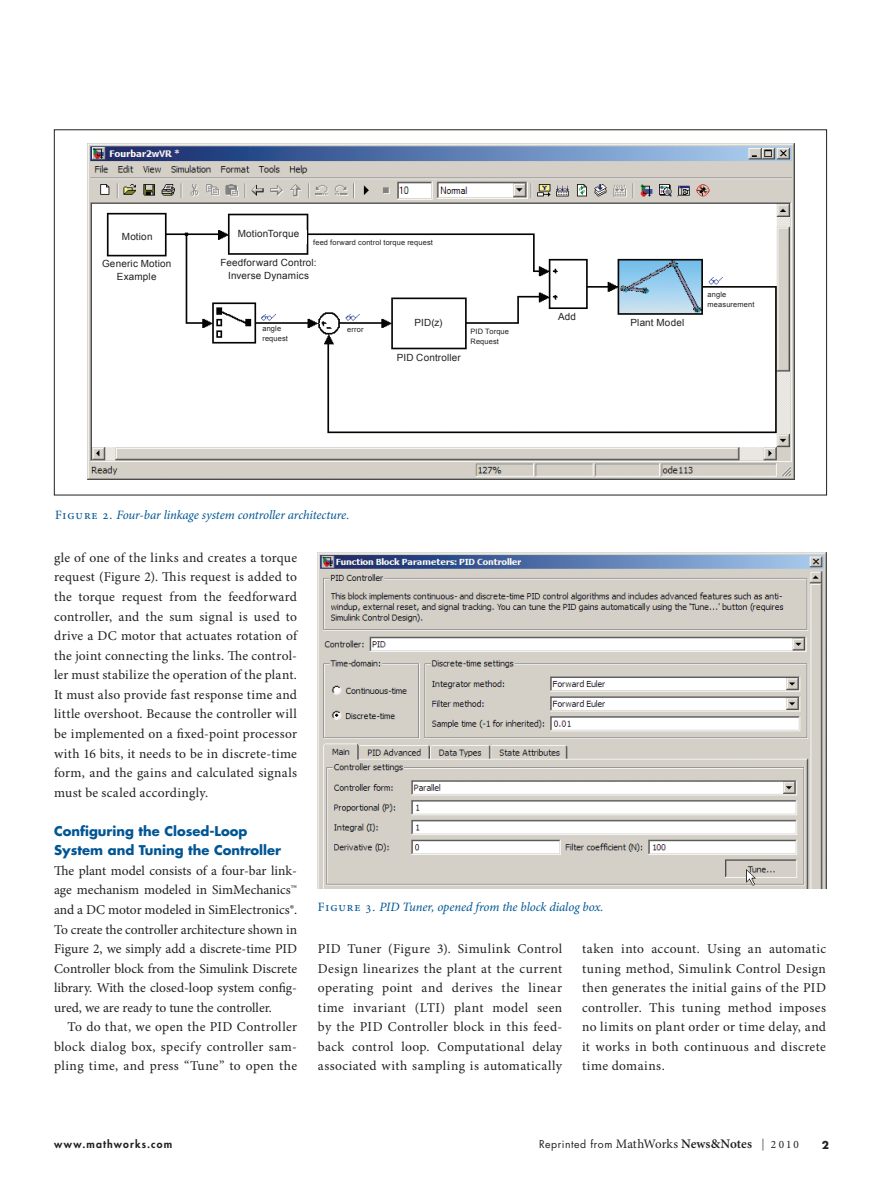
<style>
.page{position:relative;width:891px;height:1188px;background:#fff}
.page>*{position:absolute;margin:0;border:0;box-sizing:border-box;transform-origin:0 0}
.Final_body_copy{font:13.5px/19.5px "Minion Pro";letter-spacing:.025em;color:#231f20;text-align:justify}
.Final_Body_First_Par{font:13.5px/19.5px "Minion Pro";color:#231f20;text-align:justify}
.Final_Subhead{font:700 13.2px/19.5px "Futura Std";color:#005594}
.t1{font:italic 12.75px "Minion Pro";letter-spacing:-.01em;color:#005594}
.t2{font:10.5px "Futura Std";letter-spacing:.055em;color:#231f20}
.t3{font:800 10.5px "Futura Std";letter-spacing:.11em;color:#231f20}
.Final_body_copy-2{font:700 10.5px "Futura Std";color:#231f20}
.intro{font:9.9px "Arial";letter-spacing:.02em;color:#231f20}
.intro-2{font:7.35px/9.9px "Arial";letter-spacing:.02em;color:#231f20}
.s1{font-style:normal}
.s2{font-family:"Minion Pro";font-size:12.9px}
.s3{font-family:"Minion Pro";font-weight:600;font-size:13.2px}
.s4{font-weight:300;font-size:12px}
.s5{font-family:"Minion Pro";font-size:11.25px}
</style>
<div class="page">
<img style="left:318px;top:552px;width:508px;height:336px">
<img style="left:88px;top:144px;width:707px;height:336px">
<div style="left:552px;top:313px;width:30px;height:14px;background:#fff"></div>
<div style="left:620px;top:315px;width:75px;height:15px;background:#fff"></div>
<div style="left:708px;top:289px;width:60px;height:21px;background:#fff"></div>
<div style="left:471px;top:326px;width:53px;height:21px;background:#fff"></div>
<div style="left:361px;top:354px;width:135px;height:20px;background:#fff"></div>
<div style="left:402px;top:310px;width:53px;height:25px;background:#fff"></div>
<div style="left:262px;top:326px;width:41px;height:22px;background:#fff"></div>
<div style="left:347px;top:327px;width:21px;height:8px;background:#fff"></div>
<div style="left:313px;top:237px;width:147px;height:10px;background:#fff"></div>
<div style="left:201px;top:259px;width:135px;height:25px;background:#fff"></div>
<div style="left:99px;top:260px;width:76px;height:27px;background:#fff"></div>
<div style="left:110px;top:229px;width:54px;height:14px;background:#fff"></div>
<div style="left:231px;top:230px;width:75px;height:14px;background:#fff"></div>
<p class="intro" style="left:122px;top:230px;width:32px">Motion</p>
<p class="intro" style="left:238px;top:228px;width:63px">MotionTorque</p>
<p class="intro-2" style="left:313px;top:237px;width:121px">feed forward control torque request</p>
<p class="intro" style="left:221px;top:256px;width:98px">Feedforward Control:</p>
<p class="intro" style="left:228px;top:269px;width:82px">Inverse Dynamics</p>
<p class="intro" style="left:102px;top:257px;width:71px">Generic Motion</p>
<p class="intro" style="left:117px;top:270px;width:41px">Example</p>
<p class="intro-2" style="left:262px;top:324px;width:27px">angle request</p>
<p class="intro-2" style="left:347px;top:325px;width:18px">error</p>
<p class="intro" style="left:414px;top:316px;width:30px">PID(z)</p>
<p class="intro" style="left:397px;top:351px;width:66px">PID Controller</p>
<p class="intro-2" style="left:471px;top:327px;width:40px">PID Torque</p>
<p class="intro-2" style="left:471px;top:336px;width:30px">Request</p>
<p class="intro" style="left:558px;top:310px;width:19px">Add</p>
<p class="intro" style="left:631px;top:316px;width:55px">Plant Model</p>
<p class="intro-2" style="left:708px;top:290px;width:48px">angle measurement</p>
<p class="t1" style="left:55px;top:507px;width:296px"><span class="s1">Figure 2.</span> Four-bar linkage system controller architecture.</p>
<p class="Final_body_copy" style="left:54px;top:548px;width:246px">gle of one of the links and creates a torque request (Figure 2). This request is added to the torque request from the feedforward controller, and the sum signal is used to drive a DC motor that actuates rotation of the joint connecting the links. The control&shy;ler must stabilize the operation of the plant.<br>It must also provide fast response time and little overshoot. Because the controller will be implemented on a fixed-point processor with 16 bits, it needs to be in discrete-time form, and the gains and calculated signals must be scaled accordingly.</p>
<p class="Final_Subhead" style="left:54px;top:821px;width:228px">Configuring the Closed-Loop<br>System and Tuning the Controller</p>
<p class="Final_Body_First_Par" style="left:54px;top:861px;width:245px">The plant model consists of a four-bar link&shy;age mechanism modeled in SimMechanics™ and a DC motor modeled in SimElectronics®.<br>To create the controller architecture shown in Figure 2, we simply add a discrete-time PID Controller block from the Simulink Discrete library. With the closed-loop system config&shy;ured, we are ready to tune the controller.</p>
<p class="Final_body_copy" style="left:54px;top:1018px;width:245px;text-indent:14px">To do that, we open the PID Controller block dialog box, specify controller sam&shy;pling time, and press “Tune” to open the</p>
<p class="t1" style="left:318px;top:899px;width:287px"><span class="s1">Figure 3.</span> PID Tuner, opened from the block dialog box.</p>
<p class="Final_body_copy" style="left:318px;top:940px;width:246px">PID Tuner (Figure 3). Simulink Control Design linearizes the plant at the current operating point and derives the linear time invariant (LTI) plant model seen by the PID Controller block in this feed&shy;back control loop. Computational delay associated with sampling is automatically</p>
<p class="Final_body_copy" style="left:582px;top:940px;width:245px">taken into account. Using an automatic tuning method, Simulink Control Design then generates the initial gains of the PID controller. This tuning method imposes no limits on plant order or time delay, and it works in both continuous and discrete time domains.</p>
<p class="t3" style="left:54px;top:1138px;width:120px">www.mathworks.com</p>
<p class="t2" style="left:539px;top:1138px;width:261px">Reprinted from <span class="s2">MathWorks</span> <span class="s3">News&amp;Notes</span> <span class="s4">|</span> <span class="s5">2 0 1 0</span></p>
<p class="Final_body_copy-2" style="left:822px;top:1138px;width:9px">2</p>
</div>
